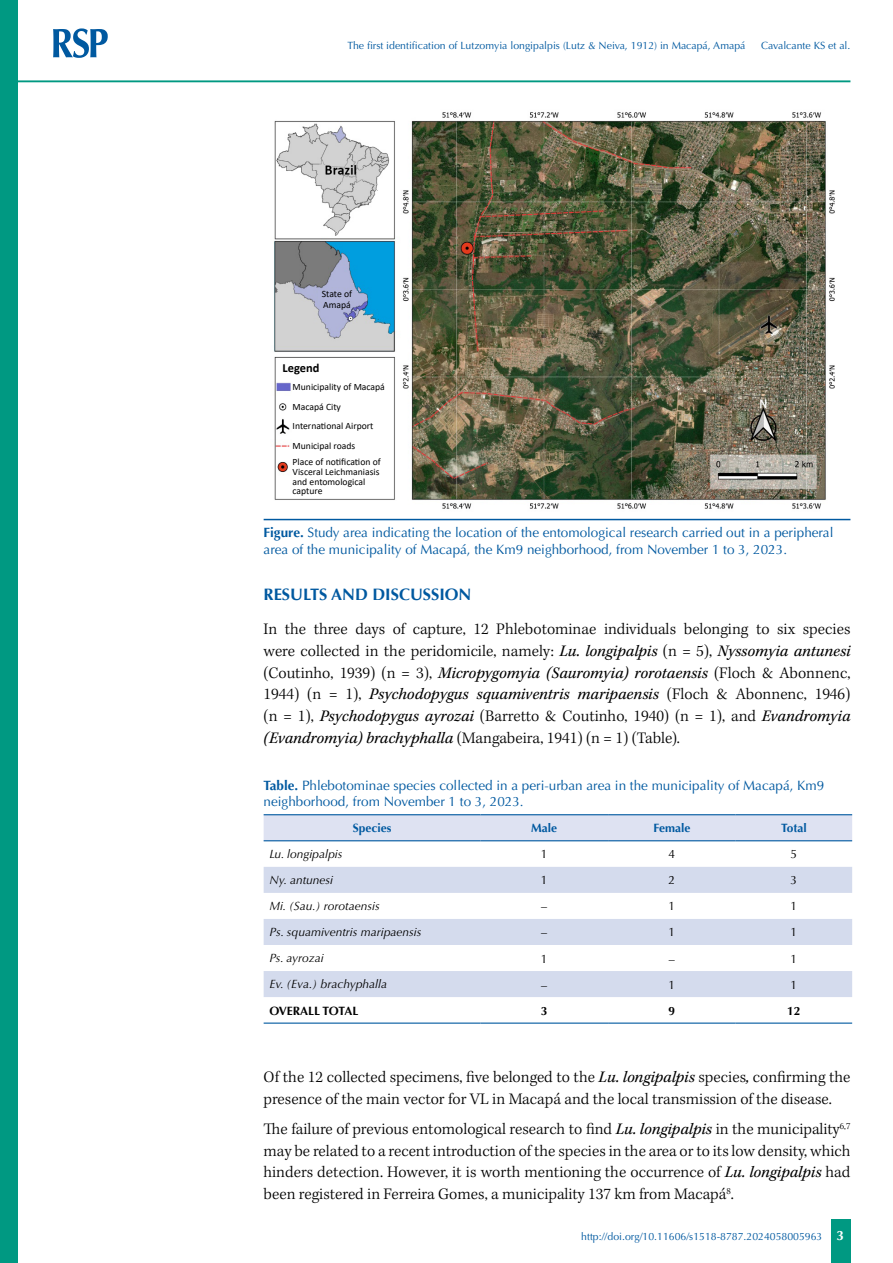
<style>
.page{position:relative;width:893px;height:1263px;background:#fff}
.page>*{position:absolute;margin:0;border:0;box-sizing:border-box;transform-origin:0 0}
.t1{font:300 16.5px/21.8px "Kepler Std";color:#000;text-align:justify}
.t2{font:700 16.5px "Optima LT";color:#0059a0}
.t3{font:13.5px/16.2px "Optima LT";color:#0059a0}
.t4{font:700 13.5px "Optima LT";color:#fff}
.t5{font:700 12.45px "Calibri";color:#000}
.t6{font:italic 12px "Optima LT";color:#000}
.t7{font:700 12px "Optima LT";color:#0059a0}
.t8{font:12px "Optima LT";color:#000}
.t9{font:700 12px "Optima LT";color:#000}
.t10{font:10.5px "Optima LT Std";color:#0059a0}
.t11{font:9.6px/9.6px "Calibri";color:#000}
.s1{font-family:"Optima LT Std";font-weight:700}
.s2{font-weight:400;font-style:italic}
</style>
<div class="page">
<div style="left:831px;top:1220px;width:20px;height:43px;background:#009982"></div>
<div style="left:0;top:0;width:18px;height:1263px;background:#009982"></div>
<svg style="left:53px;top:28px;width:55px;height:30px"></svg>
<hr style="left:18px;top:80px;width:832px;height:2px;background:#009982">
<hr style="left:264px;top:519px;width:586px;height:1px;background:#0059a0">
<img style="left:274px;top:112px;width:561px;height:397px">
<div style="left:279px;top:362px;width:64px;height:14px;background:#fff"></div>
<div style="left:293px;top:380px;width:100px;height:116px;background:#fff"></div>
<div style="left:319px;top:291px;width:39px;height:10px;background:#b1b5da"></div>
<div style="left:323px;top:301px;width:28px;height:10px;background:#b1b5da"></div>
<div style="left:264px;top:815px;width:588px;height:25px;background:#dee2f2"></div>
<svg style="left:264px;top:867px;width:588px;height:130px;fill:#d4dbed"></svg>
<hr style="left:264px;top:814px;width:216px;height:1px;background:#0059a0">
<hr style="left:480px;top:814px;width:128px;height:1px;background:#0059a0">
<hr style="left:608px;top:814px;width:128px;height:1px;background:#0059a0">
<hr style="left:736px;top:814px;width:116px;height:1px;background:#0059a0">
<hr style="left:264px;top:840px;width:216px;height:1px;background:#0059a0">
<hr style="left:480px;top:840px;width:128px;height:1px;background:#0059a0">
<hr style="left:608px;top:840px;width:128px;height:1px;background:#0059a0">
<hr style="left:736px;top:840px;width:116px;height:1px;background:#0059a0">
<hr style="left:264px;top:1022px;width:216px;height:2px;background:#0059a0">
<hr style="left:480px;top:1022px;width:128px;height:2px;background:#0059a0">
<hr style="left:608px;top:1022px;width:128px;height:2px;background:#0059a0">
<hr style="left:736px;top:1022px;width:116px;height:2px;background:#0059a0">
<p class="t10" style="left:348px;top:39px;width:399px">The first identification of Lutzomyia longipalpis (Lutz &amp; Neiva, 1912) in Macapá, Amapá</p>
<p class="t10" style="left:761px;top:39px;width:91px">Cavalcante KS et al.</p>
<p class="t11" style="left:322px;top:287px;width:32px;line-height:11.6px">State of<br>Amapá</p>
<p class="t5" style="left:283px;top:359px;width:38px">Legend</p>
<p class="t11" style="left:293px;top:377px;width:94px;line-height:20px">Municipality of Macapá<br>Macapá City</p>
<p class="t11" style="left:293px;top:416px;width:82px;line-height:19.5px">International Airport<br>Municipal roads</p>
<p class="t11" style="left:293px;top:457px;width:90px">Place of notification of<br>Visceral Leichmaniasis and entomological capture</p>
<p class="t3" style="left:264px;top:525px;width:571px"><span class="s1">Figure.</span> Study area indicating the location of the entomological research carried out in a peripheral area of the municipality of Macapá, the Km9 neighborhood, from November 1 to 3, 2023.</p>
<p class="t2" style="left:264px;top:584px;width:209px">RESULTS AND DISCUSSION</p>
<p class="t1" style="left:264px;top:619px;width:588px">In the three days of capture, 12 Phlebotominae individuals belonging to six species were collected in the peridomicile, namely: <span class="s2">Lu. longipalpis</span> (n = 5), <span class="s2">Nyssomyia antunesi </span>(Coutinho, 1939) (n = 3), <span class="s2">Micropygomyia (Sauromyia) rorotaensis</span> (Floch &amp; Abonnenc, 1944) (n = 1), <span class="s2">Psychodopygus squamiventris maripaensis</span> (Floch &amp; Abonnenc, 1946) (n = 1), <span class="s2">Psychodopygus ayrozai</span> (Barretto &amp; Coutinho, 1940) (n = 1), and <span class="s2">Evandromyia (Evandromyia) brachyphalla</span> (Mangabeira, 1941) (n = 1) (Table).</p>
<p class="t3" style="left:264px;top:777px;width:562px"><span class="s1">Table.</span> Phlebotominae species collected in a peri-urban area in the municipality of Macapá, Km9 neighborhood, from November 1 to 3, 2023.</p>
<p class="t7" style="left:353px;top:821px;width:40px">Species</p>
<p class="t7" style="left:531px;top:821px;width:28px">Male</p>
<p class="t7" style="left:653px;top:821px;width:39px">Female</p>
<p class="t7" style="left:781px;top:821px;width:27px">Total</p>
<p class="t6" style="left:269px;top:847px;width:75px">Lu. longipalpis</p>
<p class="t8" style="left:541px;top:847px;width:8px">1</p>
<p class="t8" style="left:668px;top:847px;width:8px">4</p>
<p class="t8" style="left:791px;top:847px;width:8px">5</p>
<p class="t6" style="left:270px;top:873px;width:65px">Ny. antunesi</p>
<p class="t8" style="left:541px;top:873px;width:8px">1</p>
<p class="t8" style="left:668px;top:873px;width:8px">2</p>
<p class="t8" style="left:791px;top:873px;width:8px">3</p>
<p class="t6" style="left:269px;top:899px;width:112px">Mi. (Sau.) rorotaensis</p>
<p class="t8" style="left:541px;top:899px;width:7px">–</p>
<p class="t8" style="left:668px;top:899px;width:8px">1</p>
<p class="t8" style="left:791px;top:899px;width:8px">1</p>
<p class="t6" style="left:270px;top:925px;width:153px">Ps. squamiventris maripaensis</p>
<p class="t8" style="left:541px;top:925px;width:7px">–</p>
<p class="t8" style="left:668px;top:925px;width:8px">1</p>
<p class="t8" style="left:791px;top:925px;width:8px">1</p>
<p class="t6" style="left:269px;top:951px;width:56px">Ps. ayrozai</p>
<p class="t8" style="left:541px;top:951px;width:8px">1</p>
<p class="t8" style="left:791px;top:951px;width:8px">1</p>
<p class="t6" style="left:270px;top:977px;width:119px">Ev. (Eva.) brachyphalla</p>
<p class="t8" style="left:668px;top:977px;width:8px">1</p>
<p class="t8" style="left:791px;top:977px;width:8px">1</p>
<p class="t9" style="left:270px;top:1003px;width:90px">OVERALL TOTAL</p>
<p class="t9" style="left:541px;top:1003px;width:8px">3</p>
<p class="t9" style="left:668px;top:1003px;width:8px">9</p>
<p class="t9" style="left:787px;top:1003px;width:15px">12</p>
<p class="t1" style="left:264px;top:1066px;width:588px">Of the 12 collected specimens, five belonged to the <span class="s2">Lu. longipalpis</span> species<span class="s2">,</span> confirming the presence of the main vector for VL in Macapá and the local transmission of the disease.</p>
<p class="t1" style="left:264px;top:1118px;width:588px">The failure of previous entomological research to find <span class="s2">Lu. longipalpis</span> in the municipality<sup>6,7 </sup>may be related to a recent introduction of the species in the area or to its low density, which hinders detection. However, it is worth mentioning the occurrence of <span class="s2">Lu. longipalpis</span> had been registered in Ferreira Gomes, a municipality 137 km from Macapá<sup>8</sup>.</p>
<p class="t10" style="left:581px;top:1230px;width:243px">http://doi.org/10.11606/s1518-8787.2024058005963</p>
<p class="t4" style="left:836px;top:1227px;width:9px">3</p>
</div>
